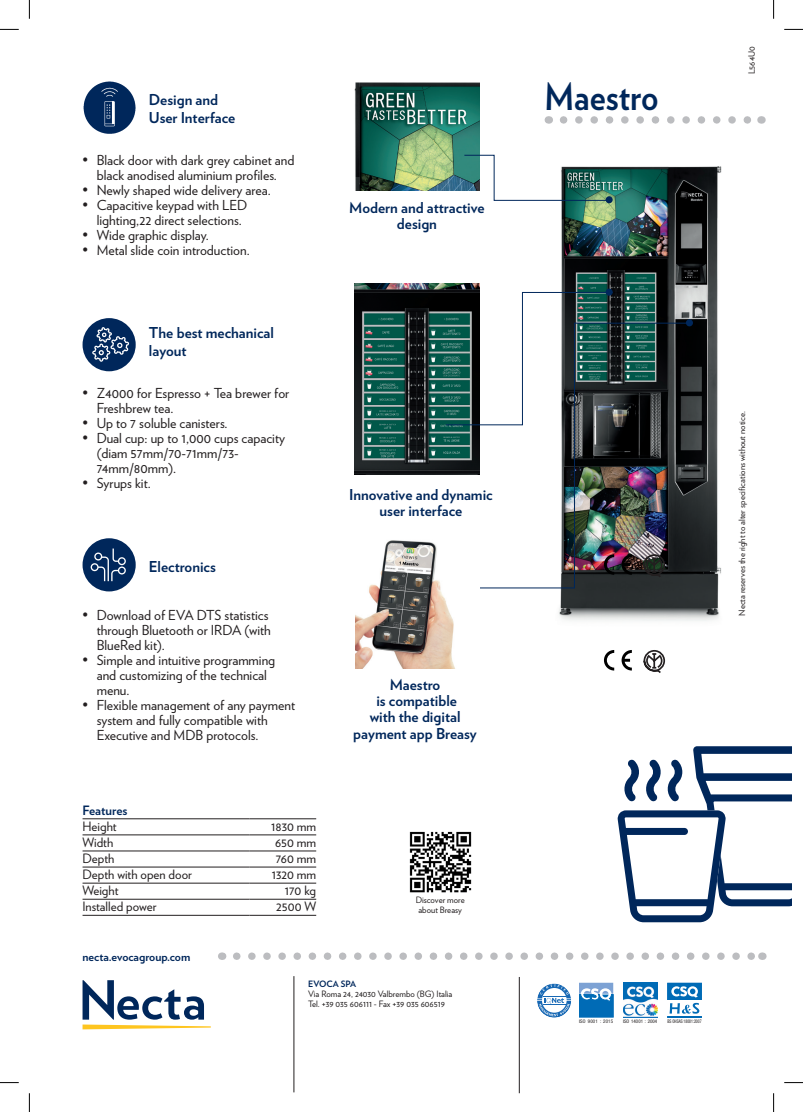
<style>
.page{position:relative;width:803px;height:1112px;background:#fff}
.page>*{position:absolute;margin:0;border:0;box-sizing:border-box;transform-origin:0 0}
.t1{font:700 37.5px "Verlag";color:#00275b;scale:.9 1}
.t2{font:700 15px/16.2px "Verlag";color:#00275b;text-align:center}
.t3{font:13.75px/15px "Verlag";color:#231f20}
.t4{font:12.88px "Verlag";color:#231f20}
.t5{font:700 12.88px "Verlag";color:#00275b}
.t6{font:700 11.88px "Verlag";color:#00275b}
.t7{font:8.75px "Verlag";color:#231f20}
.t8{font:700 8.75px "Verlag";color:#00275b}
.t9{font:condensed 4.88px "Helvetica Neue LT Std";letter-spacing:.005em;color:#231f20;scale:.8 1}
.t10{font:condensed 4.88px "Helvetica Neue LT Std";letter-spacing:.005em;color:#231f20}
.t11{font:condensed 4.88px "Helvetica Neue LT Std";letter-spacing:.04em;color:#231f20}
.s1{font-size:15px}
</style>
<div class="page">
<img style="left:537px;top:166px;width:185px;height:503px">
<div style="left:606px;top:288px;width:7px;height:7px;background:#00275b;border-radius:50%"></div>
<div style="left:686px;top:319px;width:7px;height:7px;background:#00275b;border-radius:50%"></div>
<img style="left:355px;top:283px;width:124px;height:192px">
<img style="left:355px;top:82px;width:124px;height:108px">
<div style="left:606px;top:196px;width:7px;height:7px;background:#00275b;border-radius:50%"></div>
<svg style="left:464px;top:155px;width:144px;height:46px"></svg>
<svg style="left:445px;top:292px;width:168px;height:133px"></svg>
<img style="left:457px;top:322px;width:233px;height:266px">
<img style="left:355px;top:535px;width:124px;height:133px">
<svg style="left:563px;top:116px;width:188px;height:8px"></svg>
<svg style="left:643px;top:649px;width:22px;height:23px"></svg>
<svg style="left:604px;top:649px;width:10px;height:21px"></svg>
<svg style="left:621px;top:649px;width:11px;height:21px"></svg>
<svg style="left:617px;top:746px;width:174px;height:176px"></svg>
<hr style="left:83px;top:834px;width:167px;height:1px;background:#231f20">
<hr style="left:250px;top:834px;width:66px;height:1px;background:#231f20">
<hr style="left:83px;top:850px;width:167px;height:1px;background:#231f20">
<hr style="left:250px;top:850px;width:66px;height:1px;background:#231f20">
<hr style="left:83px;top:866px;width:167px;height:1px;background:#231f20">
<hr style="left:250px;top:866px;width:66px;height:1px;background:#231f20">
<hr style="left:83px;top:882px;width:167px;height:1px;background:#231f20">
<hr style="left:250px;top:882px;width:66px;height:1px;background:#231f20">
<hr style="left:83px;top:898px;width:167px;height:1px;background:#231f20">
<hr style="left:250px;top:898px;width:66px;height:1px;background:#231f20">
<hr style="left:83px;top:914px;width:167px;height:1px;background:#231f20">
<hr style="left:250px;top:914px;width:66px;height:1px;background:#231f20">
<hr style="left:83px;top:818px;width:167px;height:1px;background:#231f20">
<hr style="left:250px;top:818px;width:66px;height:1px;background:#231f20">
<hr style="left:519px;top:976px;width:1px;height:116px;background:#231f20">
<hr style="left:294px;top:975px;width:1px;height:117px;background:#231f20">
<svg style="left:623px;top:982px;width:35px;height:36px"></svg>
<img style="left:623px;top:982px;width:34px;height:34px">
<svg style="left:579px;top:983px;width:35px;height:35px"></svg>
<svg style="left:579px;top:982px;width:34px;height:34px"></svg>
<svg style="left:538px;top:984px;width:32px;height:32px"></svg>
<div style="left:536px;top:982px;width:36px;height:36px;border:1px solid #fff;border-radius:50%"></div>
<svg style="left:668px;top:999px;width:33px;height:19px"></svg>
<div style="left:667px;top:981px;width:35px;height:18px;background:#006bb6"></div>
<hr style="left:667px;top:1015px;width:35px;height:1px;background:#006bb6">
<svg style="left:669px;top:986px;width:30px;height:27px"></svg>
<div style="left:666px;top:981px;width:37px;height:43px;border:1px solid #fff"></div>
<img style="left:409px;top:831px;width:63px;height:62px">
<svg style="left:237px;top:952px;width:517px;height:7px"></svg>
<svg style="left:83px;top:980px;width:128px;height:49px"></svg>
<img style="left:83px;top:81px;width:53px;height:53px">
<div style="left:83px;top:318px;width:53px;height:53px;background:#00275b;border-radius:50%"></div>
<svg style="left:92px;top:327px;width:37px;height:34px"></svg>
<div style="left:83px;top:538px;width:53px;height:53px;background:#00275b;border-radius:50%"></div>
<svg style="left:91px;top:548px;width:35px;height:33px"></svg>
<svg style="left:0;top:29px;width:19px;height:1px"></svg>
<svg style="left:784px;top:29px;width:19px;height:1px"></svg>
<svg style="left:0;top:1082px;width:19px;height:1px"></svg>
<svg style="left:784px;top:1082px;width:19px;height:1px"></svg>
<svg style="left:29px;top:0;width:1px;height:19px"></svg>
<svg style="left:29px;top:1093px;width:1px;height:18px"></svg>
<svg style="left:773px;top:0;width:1px;height:19px"></svg>
<svg style="left:773px;top:1093px;width:1px;height:18px"></svg>
<p class="t2" style="left:149px;top:90px;width:88px;line-height:18px;text-align:left">Design and<br>User Interface</p>
<p class="t3" style="left:83px;top:152px;width:213px;text-align:center"><span class="s1">•</span> Black door with dark grey cabinet and black anodised aluminium profiles.</p>
<p class="t3" style="left:83px;top:182px;width:190px"><span class="s1">•</span> Newly shaped wide delivery area.</p>
<p class="t3" style="left:97px;top:197px;width:152px;text-indent:-14px"><span class="s1">•</span> Capacitive keypad with LED lighting,22 direct selections.</p>
<p class="t3" style="left:83px;top:227px;width:128px"><span class="s1">•</span> Wide graphic display.</p>
<p class="t3" style="left:83px;top:242px;width:169px"><span class="s1">•</span> Metal slide coin introduction.</p>
<p class="t2" style="left:149px;top:323px;width:126px;line-height:18px;text-align:left">The best mechanical layout</p>
<p class="t3" style="left:97px;top:384px;width:194px;text-indent:-14px"><span class="s1">•</span> Z4000 for Espresso + Tea brewer for<br>Freshbrew tea.</p>
<p class="t3" style="left:83px;top:414px;width:147px"><span class="s1">•</span> Up to 7 soluble canisters.</p>
<p class="t3" style="left:97px;top:429px;width:190px;text-indent:-14px"><span class="s1">•</span> Dual cup: up to 1,000 cups capacity (diam 57mm/70-71mm/73-<br>74mm/80mm).</p>
<p class="t3" style="left:83px;top:474px;width:70px"><span class="s1">•</span> Syrups kit.</p>
<p class="t2" style="left:149px;top:558px;width:68px">Electronics</p>
<p class="t3" style="left:97px;top:606px;width:176px;text-indent:-14px"><span class="s1">•</span> Download of EVA DTS statistics through Bluetooth or IRDA (with<br>BlueRed kit).</p>
<p class="t3" style="left:97px;top:651px;width:180px;text-indent:-14px"><span class="s1">•</span> Simple and intuitive programming and customizing of the technical menu.</p>
<p class="t3" style="left:97px;top:696px;width:200px;text-indent:-14px"><span class="s1">•</span> Flexible management of any payment system and fully compatible with<br>Executive and MDB protocols.</p>
<p class="t5" style="left:83px;top:800px;width:46px">Features</p>
<p class="t4" style="left:83px;top:816px;width:36px">Height</p>
<p class="t4" style="left:271px;top:816px;width:47px">1830 mm</p>
<p class="t4" style="left:83px;top:832px;width:32px">Width</p>
<p class="t4" style="left:275px;top:832px;width:43px">650 mm</p>
<p class="t4" style="left:83px;top:848px;width:33px">Depth</p>
<p class="t4" style="left:276px;top:848px;width:42px">760 mm</p>
<p class="t4" style="left:83px;top:864px;width:111px">Depth with open door</p>
<p class="t4" style="left:272px;top:864px;width:46px">1320 mm</p>
<p class="t4" style="left:83px;top:880px;width:38px">Weight</p>
<p class="t4" style="left:285px;top:880px;width:33px">170 kg</p>
<p class="t4" style="left:83px;top:896px;width:76px">Installed power</p>
<p class="t4" style="left:276px;top:896px;width:41px">2500 W</p>
<p class="t6" style="left:83px;top:947px;width:109px">necta.evocagroup.com</p>
<p class="t2" style="left:349px;top:198px;width:137px">Modern and attractive design</p>
<p class="t2" style="left:349px;top:485px;width:145px">Innovative and dynamic user interface</p>
<p class="t2" style="left:390px;top:675px;width:52px">Maestro</p>
<p class="t2" style="left:353px;top:691px;width:125px">is compatible<br>with the digital payment app Breasy</p>
<p class="t7" style="left:416px;top:892px;width:51px">Discover more</p>
<p class="t7" style="left:418px;top:903px;width:45px">about Breasy</p>
<p class="t8" style="left:308px;top:976px;width:50px">EVOCA SPA</p>
<p class="t7" style="left:308px;top:987px;width:146px">Via Roma 24, 24030 Valbrembo (BG) Italia</p>
<p class="t7" style="left:308px;top:997px;width:138px">Tel. +39 035 606111 - Fax +39 035 606519</p>
<p class="t1" style="left:544px;top:66px;width:128px">Maestro</p>
<p class="t7" style="left:745px;top:74px;width:29px;rotate:-90deg">L564U0</p>
<p class="t7" style="left:735px;top:615px;width:206px;rotate:-90deg">Necta reserves the right to alter specifications without notice.</p>
<p class="t11" style="left:579px;top:1018px;width:36px">ISO 9001 : 2015</p>
<p class="t10" style="left:623px;top:1018px;width:36px">ISO 14001 : 2004</p>
<p class="t9" style="left:667px;top:1018px;width:44px">BS OHSAS 18001:2007</p>
</div>
